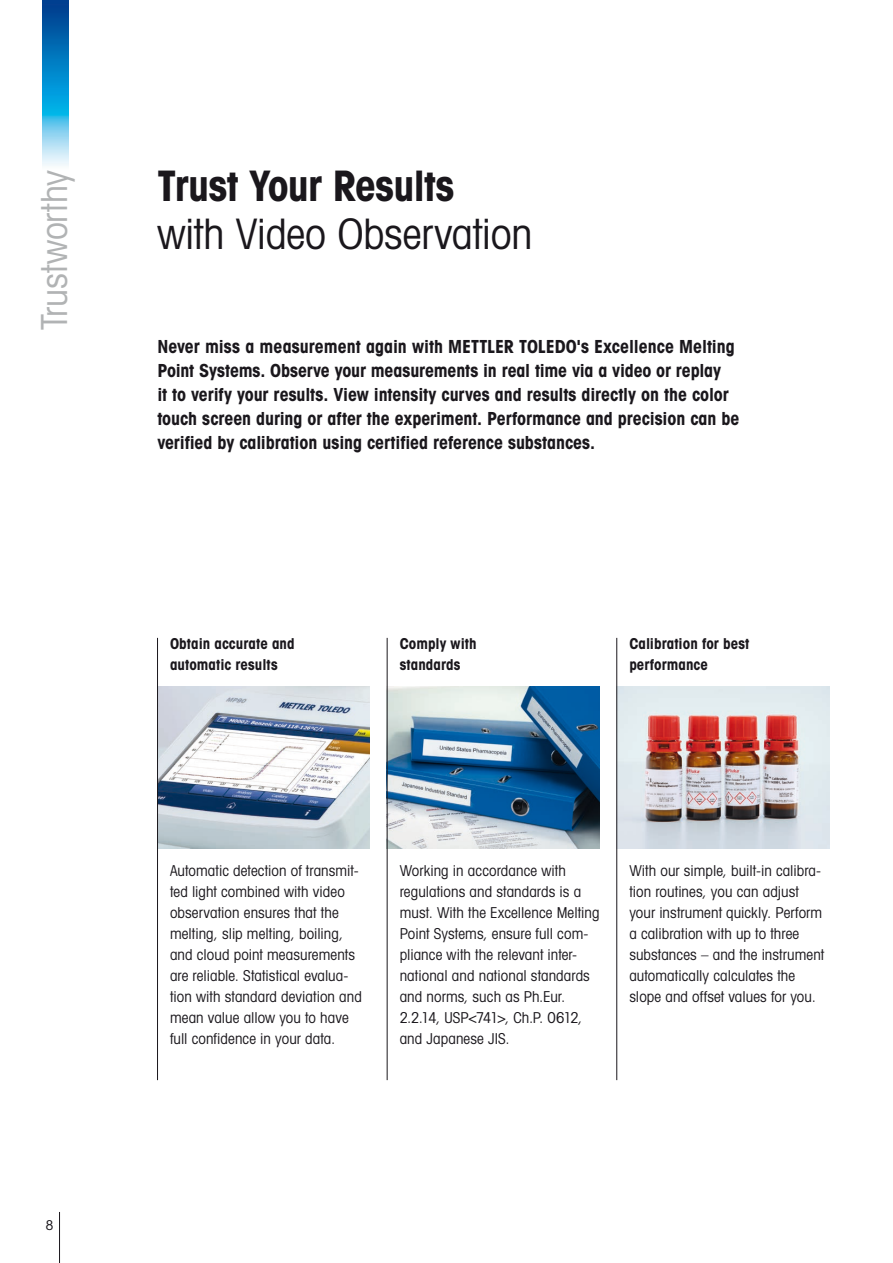
<style>
.page{position:relative;width:893px;height:1263px;background:#fff}
.page>*{position:absolute;margin:0;border:0;box-sizing:border-box;transform-origin:0 0}
.e_Titel1_28_32_Book{font:42px "Avant Gardefor MT Bk";letter-spacing:-.005em;color:#1a171c}
.e_Titel1_28_32_Book-2{font:42px "Avant Gardefor MT Bd";letter-spacing:-.02em;color:#1a171c}
.e_Banner_text_vertic{font:36px "Avant Gardefor MT Bk";letter-spacing:-.005em;color:#b1b3b4}
.e_Lead_text_12_16_Bo{font:18px/24px "Avant Gardefor MT Bd";letter-spacing:-.005em;color:#1a171c}
._12_Running_Text_10{font:15px/21px "Avant Gardefor MT Bk";letter-spacing:.005em;color:#1a171c}
._11_Running_Subhead{font:15px/21px "Avant Gardefor MT Bd";letter-spacing:.005em;color:#1a171c}
.t1{font:13.5px "Avant Gardefor MT Bk";color:#1a171c}
</style>
<div class="page">
<hr style="left:59px;top:1212px;width:1px;height:51px;background:#1a171c">
<img style="left:43px;top:0;width:25px;height:166px">
<img style="left:158px;top:687px;width:212px;height:161px">
<img style="left:388px;top:687px;width:212px;height:161px">
<img style="left:617px;top:687px;width:212px;height:161px">
<hr style="left:387px;top:638px;width:1px;height:442px;background:#1a171c">
<hr style="left:616px;top:638px;width:1px;height:442px;background:#1a171c">
<hr style="left:157px;top:638px;width:1px;height:442px;background:#1a171c">
<p class="e_Banner_text_vertic" style="left:32px;top:330px;width:162px;rotate:-90deg">Trustworthy</p>
<p class="t1" style="left:46px;top:1217px;width:9px">8</p>
<p class="e_Titel1_28_32_Book-2" style="left:157px;top:158px;width:299px">Trust Your Results</p>
<p class="e_Titel1_28_32_Book" style="left:157px;top:207px;width:377px">with Video Observation</p>
<p class="e_Lead_text_12_16_Bo" style="left:157px;top:334px;width:584px">Never miss a measurement again with METTLER TOLEDO's Excellence Melting Point Systems. Observe your measurements in real time via a video or replay<br>it to verify your results. View intensity curves and results directly on the color touch screen during or after the experiment. Performance and precision can be verified by calibration using certified reference substances.</p>
<p class="_11_Running_Subhead" style="left:170px;top:632px;width:126px">Obtain accurate and automatic results</p>
<p class="_11_Running_Subhead" style="left:400px;top:632px;width:78px">Comply with standards</p>
<p class="_11_Running_Subhead" style="left:629px;top:632px;width:122px">Calibration for best</p>
<p class="_11_Running_Subhead" style="left:629px;top:653px;width:80px">performance</p>
<p class="_12_Running_Text_10" style="left:170px;top:860px;width:193px">Automatic detection of transmit&shy;ted light combined with video observation ensures that the melting, slip melting, boiling, and cloud point measurements are reliable. Statistical evalua&shy;tion with standard deviation and mean value allow you to have full confidence in your data.</p>
<p class="_12_Running_Text_10" style="left:400px;top:860px;width:201px">Working in accordance with regulations and standards is a must. With the Excellence Melting<br>Point Systems, ensure full com&shy;pliance with the relevant inter&shy;national and national standards and norms, such as Ph.Eur.<br>2.2.14, USP&lt;741&gt;, Ch.P. 0612, and Japanese JIS.</p>
<p class="_12_Running_Text_10" style="left:629px;top:860px;width:196px">With our simple, built-in calibra&shy;tion routines, you can adjust your instrument quickly. Perform a calibration with up to three substances – and the instrument automatically calculates the slope and offset values for you.</p>
</div>
